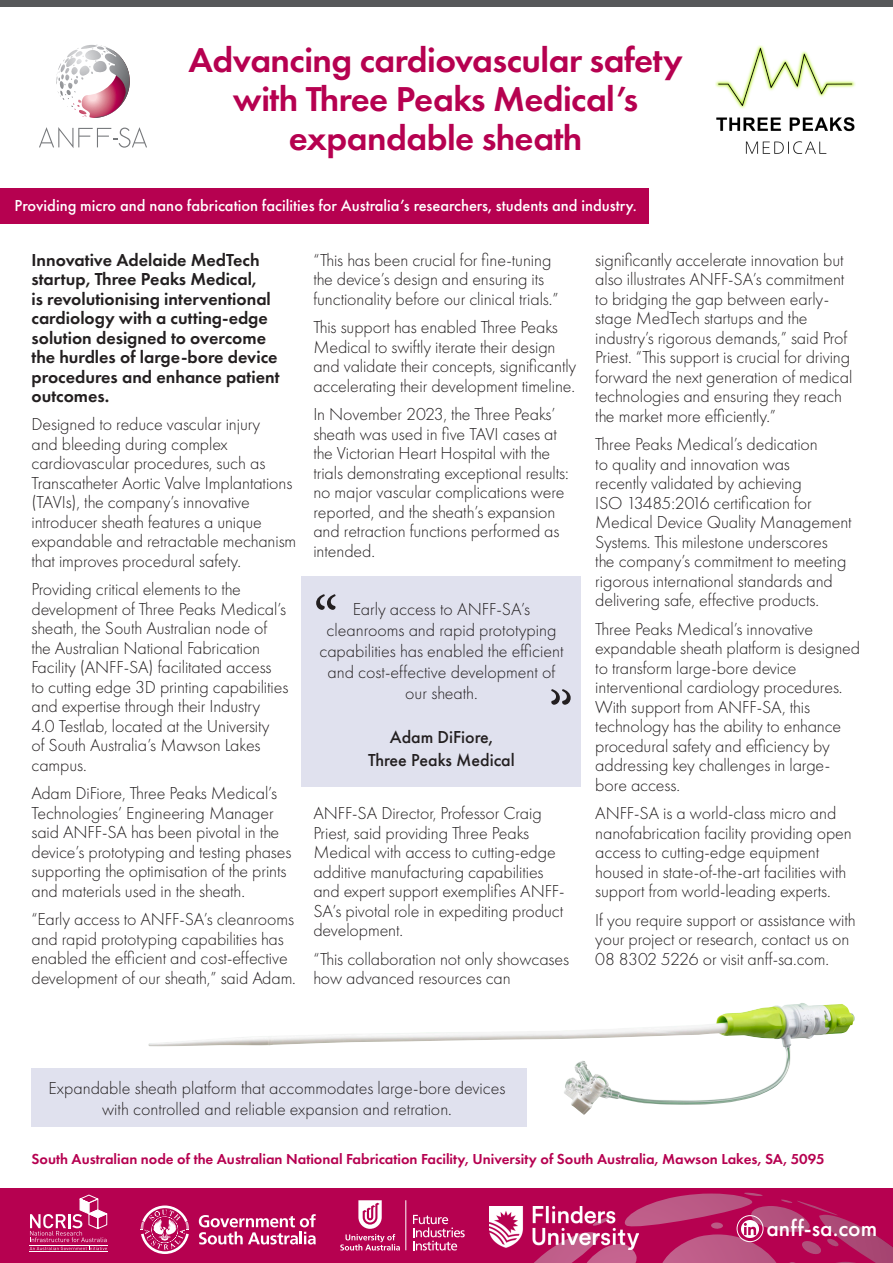
<style>
.page{position:relative;width:893px;height:1263px;background:#fff}
.page>*{position:absolute;margin:0;border:0;box-sizing:border-box;transform-origin:0 0}
.t1{font:600 35.85px/39px "Futura PT";letter-spacing:-.015em;color:#b60150;text-align:center}
.t2{font:500 23.55px "Futura PT";color:#fff}
.t3{font:300 18px/19.5px "Futura PT";letter-spacing:-.005em;color:#231f20}
.t4{font:600 18px/19.5px "Futura PT";color:#231f20}
.t5{font:500 18px "Futura PT";color:#231f20}
.t6{font:500 16.5px "Futura PT";color:#fff}
.t7{font:600 15px "Futura PT";color:#b60150}
</style>
<div class="page">
<div style="left:0;top:1188px;width:893px;height:75px;background:#b60150"></div>
<svg style="left:534px;top:1193px;width:359px;height:70px"></svg>
<svg style="left:66px;top:45px;width:64px;height:73px"></svg>
<svg style="left:39px;top:127px;width:108px;height:21px"></svg>
<hr style="left:29px;top:1245px;width:79px;height:1px;background:#fff">
<hr style="left:29px;top:1252px;width:79px;height:1px;background:#fff">
<svg style="left:30px;top:1195px;width:77px;height:55px"></svg>
<svg style="left:413px;top:1215px;width:52px;height:35px"></svg>
<hr style="left:406px;top:1200px;width:1px;height:50px;background:#fff">
<svg style="left:340px;top:1200px;width:60px;height:50px"></svg>
<svg style="left:199px;top:1214px;width:117px;height:30px"></svg>
<svg style="left:141px;top:1205px;width:48px;height:49px"></svg>
<img style="left:490px;top:1206px;width:148px;height:44px">
<div style="left:0;top:0;width:893px;height:6px;background:#57585a"></div>
<div style="left:737px;top:1215px;width:26px;height:27px;border:1px solid #fff;border-radius:50%"></div>
<img style="left:742px;top:1220px;width:16px;height:17px">
<div style="left:0;top:188px;width:648px;height:35px;background:#b60150"></div>
<div style="left:301px;top:576px;width:280px;height:210px;background:#e0e1ee"></div>
<svg style="left:316px;top:594px;width:20px;height:16px"></svg>
<svg style="left:551px;top:689px;width:20px;height:16px"></svg>
<img style="left:715px;top:45px;width:140px;height:109px">
<img style="left:148px;top:1003px;width:654px;height:97px">
<div style="left:31px;top:1068px;width:495px;height:59px;background:#e0e1ee"></div>
<p class="t1" style="left:189px;top:40px;width:496px">Advancing cardiovascular safety with Three Peaks Medical’s expandable sheath</p>
<p class="t6" style="left:14px;top:196px;width:624px">Providing micro and nano fabrication facilities for Australia’s researchers, students and industry.</p>
<p class="t4" style="left:32px;top:250px;width:250px">Innovative Adelaide MedTech startup, Three Peaks Medical,<br>is revolutionising interventional cardiology with a cutting-edge solution designed to overcome the hurdles of large-bore device procedures and enhance patient outcomes.</p>
<p class="t3" style="left:32px;top:415px;width:266px">Designed to reduce vascular injury<br>and bleeding during complex cardiovascular procedures, such as Transcatheter Aortic Valve Implantations (TAVIs), the company’s innovative introducer sheath features a unique expandable and retractable mechanism that improves procedural safety.</p>
<p class="t3" style="left:32px;top:580px;width:258px">Providing critical elements to the development of Three Peaks Medical’s sheath, the South Australian node of the Australian National Fabrication Facility (ANFF-SA) facilitated access to cutting edge 3D printing capabilities and expertise through their Industry<br>4.0 Testlab, located at the University<br>of South Australia’s Mawson Lakes campus.</p>
<p class="t3" style="left:32px;top:783px;width:261px">Adam DiFiore, Three Peaks Medical’s Technologies’ Engineering Manager said ANFF-SA has been pivotal in the device’s prototyping and testing phases supporting the optimisation of the prints and materials used in the sheath.</p>
<p class="t3" style="left:32px;top:909px;width:266px">“Early access to ANFF-SA’s cleanrooms and rapid prototyping capabilities has enabled the efficient and cost-effective development of our sheath,” said Adam.</p>
<p class="t3" style="left:313px;top:250px;width:247px">“This has been crucial for fine-tuning the device’s design and ensuring its functionality before our clinical trials.”</p>
<p class="t3" style="left:313px;top:318px;width:264px">This support has enabled Three Peaks Medical to swiftly iterate their design and validate their concepts, significantly accelerating their development timeline.</p>
<p class="t3" style="left:313px;top:404px;width:257px">In November 2023, the Three Peaks’ sheath was used in five TAVI cases at the Victorian Heart Hospital with the trials demonstrating exceptional results: no major vascular complications were reported, and the sheath’s expansion and retraction functions performed as intended.</p>
<p class="t3" style="left:319px;top:598px;width:246px;line-height:21px;text-align:center">Early access to ANFF-SA’s cleanrooms and rapid prototyping capabilities has enabled the efficient and cost-effective development of our sheath.</p>
<p class="t5" style="left:390px;top:726px;width:105px">Adam DiFiore,</p>
<p class="t5" style="left:368px;top:749px;width:148px">Three Peaks Medical</p>
<p class="t3" style="left:313px;top:803px;width:253px">ANFF-SA Director, Professor Craig Priest, said providing Three Peaks Medical with access to cutting-edge additive manufacturing capabilities and expert support exemplifies ANFF-SA’s pivotal role in expediting product development.</p>
<p class="t3" style="left:313px;top:949px;width:257px">“This collaboration not only showcases how advanced resources can</p>
<p class="t3" style="left:595px;top:250px;width:259px">significantly accelerate innovation but also illustrates ANFF-SA’s commitment to bridging the gap between early&shy;stage MedTech startups and the industry’s rigorous demands,” said Prof Priest. “This support is crucial for driving forward the next generation of medical technologies and ensuring they reach the market more efficiently.”</p>
<p class="t3" style="left:595px;top:435px;width:258px">Three Peaks Medical’s dedication<br>to quality and innovation was<br>recently validated by achieving<br>ISO 13485:2016 certification for Medical Device Quality Management Systems. This milestone underscores<br>the company’s commitment to meeting rigorous international standards and delivering safe, effective products.</p>
<p class="t3" style="left:595px;top:619px;width:266px">Three Peaks Medical’s innovative expandable sheath platform is designed to transform large-bore device interventional cardiology procedures.<br>With support from ANFF-SA, this technology has the ability to enhance procedural safety and efficiency by addressing key challenges in large&shy;bore access.</p>
<p class="t3" style="left:595px;top:803px;width:258px">ANFF-SA is a world-class micro and nanofabrication facility providing open access to cutting-edge equipment housed in state-of-the-art facilities with support from world-leading experts.</p>
<p class="t3" style="left:595px;top:910px;width:262px">If you require support or assistance with your project or research, contact us on<br>08 8302 5226 or visit anff-sa.com.</p>
<p class="t3" style="left:49px;top:1077px;width:458px;line-height:21px;text-align:center">Expandable sheath platform that accommodates large-bore devices with controlled and reliable expansion and retration.</p>
<p class="t7" style="left:32px;top:1150px;width:795px">South Australian node of the Australian National Fabrication Facility, University of South Australia, Mawson Lakes, SA, 5095</p>
<p class="t2" style="left:766px;top:1214px;width:112px">anff-sa.com</p>
</div>
